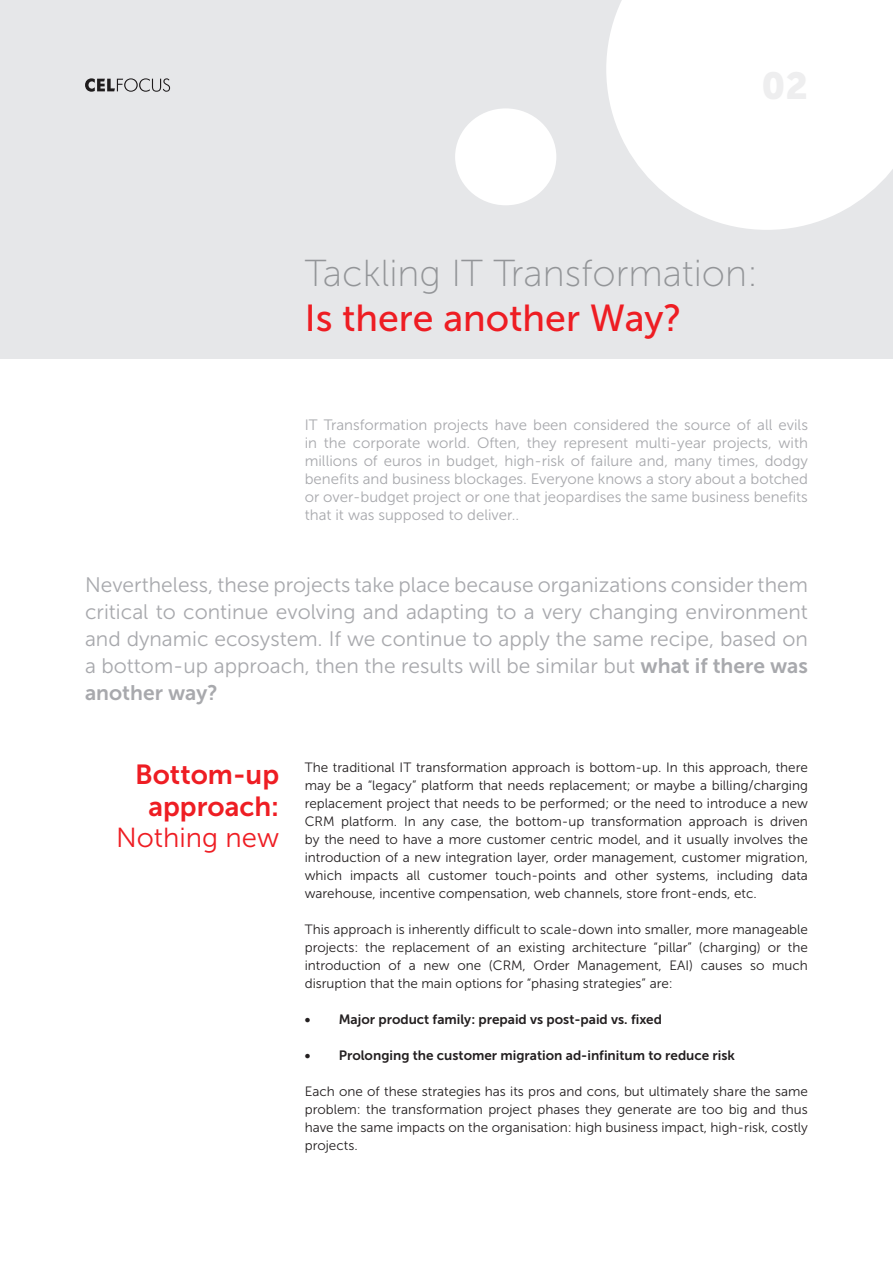
<style>
.page{position:relative;width:893px;height:1263px;background:#fff}
.page>*{position:absolute;margin:0;border:0;box-sizing:border-box;transform-origin:0 0}
.t1{font:37.5px "Museo Sans 100";color:#939598}
.t2{font:37.5px "Museo Sans 500";color:#ee1d23}
.t3{font:27.6px/31.5px "Museo Sans 700";color:#ee1d23;text-align:center}
.t4{font:27.6px "Museo Sans 300";color:#ee1d23}
.t5{font:21px/27px "Museo Sans 300";color:#a8a9ad;text-align:justify}
.t6{font:21px "Museo Sans 700";color:#a8a9ad}
.t7{font:15px/18px "Museo Sans 300";color:#a8a9ad;text-align:justify}
.t8{font:13.5px/18px "Museo Sans 300";color:#231f20;text-align:justify}
.t9{font:13.5px "Museo Sans 700";color:#231f20}
.s1{font-family:"Museo Sans 700"}
</style>
<div class="page">
<div style="left:0;top:0;width:893px;height:358px;background:#e6e7e9"></div>
<svg style="left:606px;top:0;width:287px;height:230px;background:#fbfcfc"></svg>
<div style="left:455px;top:108px;width:101px;height:97px;background:#fff;border-radius:50%"></div>
<svg style="left:85px;top:78px;width:85px;height:14px"></svg>
<h1 class="t1" style="left:305px;top:254px;width:455px">Tackling IT Transformation:</h1>
<h1 class="t2" style="left:305px;top:298px;width:379px">Is there another Way?</h1>
<p class="t7" style="left:305px;top:416px;width:505px">IT Transformation projects have been considered the source of all evils in the corporate world. Often, they represent multi-year projects, with millions of euros in budget, high-risk of failure and, many times, dodgy benefits and business blockages. Everyone knows a story about a botched or over-budget project or one that jeopardises the same business benefits that it was supposed to deliver..</p>
<p class="t5" style="left:85px;top:572px;width:724px">Nevertheless, these projects take place because organizations consider them critical to continue evolving and adapting to a very changing environment and dynamic ecosystem. If we continue to apply the same recipe, based on a bottom-up approach, then the results will be similar but <span class="s1">what if there was</span></p>
<h3 class="t6" style="left:85px;top:681px;width:134px">another way?</h3>
<h2 class="t3" style="left:135px;top:759px;width:146px">Bottom-up approach:</h2>
<h2 class="t4" style="left:116px;top:823px;width:165px">Nothing new</h2>
<p class="t8" style="left:305px;top:759px;width:505px">The traditional IT transformation approach is bottom-up. In this approach, there may be a “legacy” platform that needs replacement; or maybe a billing/charging replacement project that needs to be performed; or the need to introduce a new CRM platform. In any case, the bottom-up transformation approach is driven by the need to have a more customer centric model, and it usually involves the introduction of a new integration layer, order management, customer migration, which impacts all customer touch-points and other systems, including data warehouse, incentive compensation, web channels, store front-ends, etc.</p>
<p class="t8" style="left:305px;top:921px;width:505px">This approach is inherently difficult to scale-down into smaller, more manageable projects: the replacement of an existing architecture “pillar” (charging) or the introduction of a new one (CRM, Order Management, EAI) causes so much disruption that the main options for “phasing strategies” are:</p>
<p class="t9" style="left:305px;top:1012px;width:359px">• Major product family: prepaid vs post-paid vs. fixed</p>
<p class="t9" style="left:305px;top:1048px;width:432px">• Prolonging the customer migration ad-infinitum to reduce risk</p>
<p class="t8" style="left:305px;top:1083px;width:505px">Each one of these strategies has its pros and cons, but ultimately share the same problem: the transformation project phases they generate are too big and thus have the same impacts on the organisation: high business impact, high-risk, costly projects.</p>
</div>
